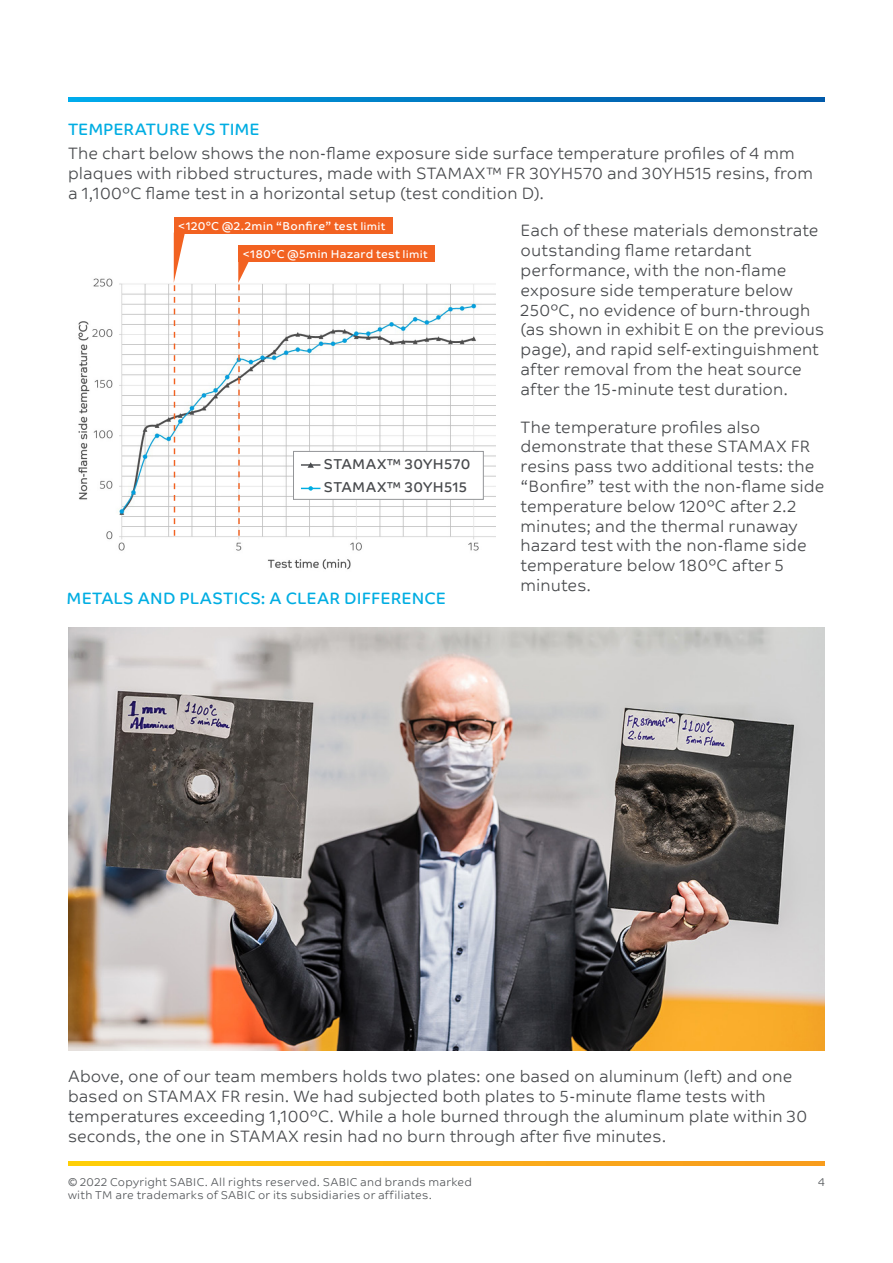
<style>
.page{position:relative;width:893px;height:1263px;background:#fff}
.page>*{position:absolute;margin:0;border:0;box-sizing:border-box;transform-origin:0 0}
.t1{font:300 16.5px/19.8px "SABIC Typeface Text";letter-spacing:.005em;color:#484a4d}
.t2{font:16.5px "SABIC Typeface Text";color:#00ade2}
.t3{font:14.4px/23px "SABIC Typeface Text";letter-spacing:.015em;color:#484a4d}
.t4{font:300 11.4px/13.6px "SABIC Typeface Text";letter-spacing:.02em;color:#54575a}
.t5{font:11.4px "SABIC Typeface Text";letter-spacing:.02em;color:#fff}
.s1{font-size:10.8px}
</style>
<div class="page">
<img style="left:78px;top:260px;width:417px;height:310px">
<div style="left:174px;top:218px;width:219px;height:16px;background:#f26221"></div>
<div style="left:238px;top:245px;width:197px;height:17px;background:#f26221"></div>
<svg style="left:174px;top:234px;width:11px;height:302px"></svg>
<svg style="left:238px;top:262px;width:11px;height:274px"></svg>
<div style="left:293px;top:451px;width:191px;height:49px;background:#fff;border:1px solid #939598"></div>
<svg style="left:301px;top:462px;width:19px;height:6px"></svg>
<svg style="left:301px;top:486px;width:19px;height:5px"></svg>
<img style="left:68px;top:627px;width:757px;height:423px">
<svg style="left:68px;top:97px;width:757px;height:4px;background:#007cc5"></svg>
<svg style="left:68px;top:1161px;width:757px;height:4px;background:#fab215"></svg>
<p class="t2" style="left:68px;top:119px;width:193px">TEMPERATURE VS TIME</p>
<p class="t1" style="left:68px;top:142px;width:747px">The chart below shows the non-flame exposure side surface temperature profiles of 4 mm plaques with ribbed structures, made with STAMAX™ FR 30YH570 and 30YH515 resins, from a 1,100ºC flame test in a horizontal setup (test condition D).</p>
<p class="t1" style="left:521px;top:219px;width:305px">Each of these materials demonstrate outstanding flame retardant performance, with the non-flame exposure side temperature below 250ºC, no evidence of burn-through (as shown in exhibit E on the previous page), and rapid self-extinguishment after removal from the heat source after the 15-minute test duration.</p>
<p class="t1" style="left:521px;top:416px;width:305px">The temperature profiles also demonstrate that these STAMAX FR resins pass two additional tests: the “Bonfire” test with the non-flame side temperature below 120ºC after 2.2 minutes; and the thermal runaway hazard test with the non-flame side temperature below 180ºC after 5 minutes.</p>
<p class="t5" style="left:178px;top:219px;width:209px">&lt;120°C @2.2min “Bonfire” test <span class="s1">limit</span></p>
<p class="t5" style="left:242px;top:247px;width:187px">&lt;180°C @5min Hazard test <span class="s1">limit</span></p>
<p class="t3" style="left:324px;top:453px;width:148px">STAMAX™ 30YH570<br>STAMAX™ 30YH515</p>
<p class="t2" style="left:67px;top:589px;width:381px">METALS AND PLASTICS: A CLEAR DIFFERENCE</p>
<p class="t1" style="left:68px;top:1065px;width:741px">Above, one of our team members holds two plates: one based on aluminum (left) and one based on STAMAX FR resin. We had subjected both plates to 5-minute flame tests with temperatures exceeding 1,100ºC. While a hole burned through the aluminum plate within 30 seconds, the one in STAMAX resin had no burn through after five minutes.</p>
<p class="t4" style="left:68px;top:1174px;width:405px">© 2022 Copyright SABIC. All rights reserved. SABIC and brands marked with TM are trademarks of SABIC or its subsidiaries or affiliates.</p>
<p class="t4" style="left:818px;top:1174px;width:8px">4</p>
</div>
